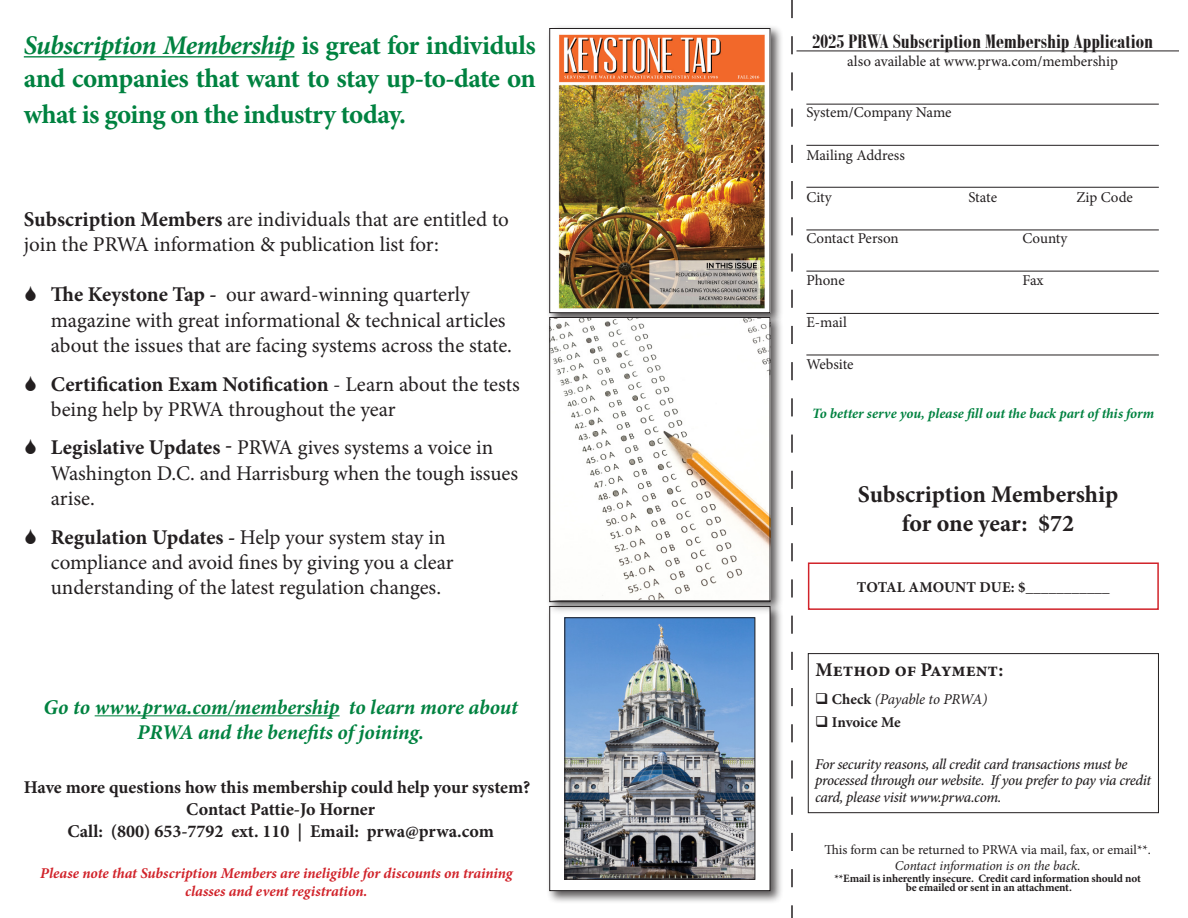
<style>
.page{position:relative;width:1188px;height:918px;background:#fff}
.page>*{position:absolute;margin:0;border:0;box-sizing:border-box;transform-origin:0 0}
.t1{font:700 27px/32.4px "Minion Pro";letter-spacing:-.02em;color:#008240}
.t2{font:700 24px "Minion Pro";color:#231f20}
.t3{font:21px/25.2px "Minion Pro";letter-spacing:-.005em;color:#231f20}
.t4{font:italic 700 21px/25.2px "Minion Pro";letter-spacing:-.005em;color:#008240;text-align:center}
.t5{font:700 21px "Bodoni MT Condensed";color:#231f20}
.t6{font:700 19.5px "Minion Pro";letter-spacing:-.005em;color:#231f20}
.t7{font:700 18px "Minion Pro";color:#231f20}
.t8{font:italic 500 15px/16.5px "Minion Pro";letter-spacing:-.025em;color:#231f20}
.t9{font:15px "Minion Pro";letter-spacing:-.005em;color:#231f20}
.t10{font:italic 700 15px/18px "Minion Pro";letter-spacing:-.005em;color:#d1232a;text-align:center}
.t11{font:700 15px "Minion Pro";color:#231f20}
.t12{font:italic 15px "Minion Pro";letter-spacing:-.015em;color:#231f20}
.t13{font:italic 700 14.25px "Minion Pro";color:#008240}
.t14{font:13.5px/16.2px "Minion Pro";letter-spacing:-.005em;color:#231f20;text-align:center}
.t15{font:700 11.25px/9px "Minion Pro";letter-spacing:-.01em;color:#231f20;text-align:center}
.s1{font-style:italic}
.s2{font-weight:700}
.s3{font-weight:700;font-style:normal}
</style>
<div class="page">
<hr style="left:796px;top:51px;width:383px;height:1px;background:#231f20">
<hr style="left:806px;top:145px;width:353px;height:1px;background:#231f20">
<hr style="left:806px;top:187px;width:353px;height:1px;background:#231f20">
<hr style="left:806px;top:230px;width:353px;height:1px;background:#231f20">
<hr style="left:806px;top:271px;width:353px;height:1px;background:#231f20">
<hr style="left:806px;top:313px;width:353px;height:1px;background:#231f20">
<hr style="left:806px;top:355px;width:353px;height:1px;background:#231f20">
<hr style="left:806px;top:104px;width:353px;height:1px;background:#231f20">
<div style="left:808px;top:562px;width:351px;height:48px;border:2px solid #d1232a"></div>
<div style="left:808px;top:653px;width:351px;height:160px;border:1px solid #231f20"></div>
<svg style="left:791px;top:0;width:2px;height:918px"></svg>
<hr style="left:24px;top:56px;width:270px;height:2px;background:#008240">
<hr style="left:95px;top:715px;width:245px;height:1px;background:#008240">
<div style="left:546px;top:25px;width:237px;height:301px;background:#231f20;opacity:.75"></div>
<img style="left:551px;top:30px;width:217px;height:281px">
<div style="left:549px;top:28px;width:221px;height:285px;border:1px solid #231f20"></div>
<div style="left:546px;top:603px;width:237px;height:301px;background:#231f20;opacity:.75"></div>
<div style="left:550px;top:606px;width:220px;height:285px;background:#fff"></div>
<div style="left:549px;top:606px;width:221px;height:285px;border:1px solid #231f20"></div>
<img style="left:566px;top:619px;width:187px;height:259px">
<div style="left:564px;top:617px;width:191px;height:263px;border:1px solid #231f20"></div>
<div style="left:546px;top:314px;width:237px;height:301px;background:#231f20;opacity:.75"></div>
<img style="left:551px;top:319px;width:217px;height:280px">
<div style="left:549px;top:317px;width:221px;height:285px;border:1px solid #231f20"></div>
<p class="t1" style="left:24px;top:29px;width:514px"><span class="s1">Subscription Membership</span> is great for individuls and companies that want to stay up-to-date on</p>
<p class="t1" style="left:24px;top:97px;width:384px">what is going on the industry today.</p>
<p class="t3" style="left:24px;top:207px;width:487px"><span class="s2">Subscription Members</span> are individuals that are entitled to join the PRWA information &amp; publication list for:</p>
<p class="t3" style="left:51px;top:282px;width:463px"><span class="s2">The Keystone Tap -</span> our award-winning quarterly magazine with great informational &amp; technical articles about the issues that are facing systems across the state.</p>
<p class="t3" style="left:51px;top:371px;width:471px"><span class="s2">Certification Exam Notification</span> - Learn about the tests being help by PRWA throughout the year</p>
<p class="t3" style="left:51px;top:435px;width:469px"><span class="s2">Legislative Updates -</span> PRWA gives systems a voice in<br>Washington D.C. and Harrisburg when the tough issues arise.</p>
<p class="t3" style="left:51px;top:524px;width:404px"><span class="s2">Regulation Updates -</span> Help your system stay in compliance and avoid fines by giving you a clear understanding of the latest regulation changes.</p>
<p class="t4" style="left:43px;top:694px;width:476px">Go to www.prwa.com/membership to learn more about<br>PRWA and the benefits of joining.</p>
<p class="t7" style="left:24px;top:775px;width:508px">Have more questions how this membership could help your system?</p>
<p class="t7" style="left:186px;top:797px;width:190px">Contact Pattie-Jo Horner</p>
<p class="t7" style="left:67px;top:818px;width:428px">Call: (800) 653-7792 ext. 110 | Email: prwa@prwa.com</p>
<p class="t10" style="left:40px;top:864px;width:474px">Please note that Subscription Members are ineligible for discounts on training classes and event registration.</p>
<p class="t5" style="left:812px;top:29px;width:343px">2025 PRWA Subscription Membership Application</p>
<p class="t9" style="left:847px;top:51px;width:272px">also available at www.prwa.com/membership</p>
<p class="t9" style="left:806px;top:102px;width:147px">System/Company Name</p>
<p class="t9" style="left:806px;top:145px;width:100px">Mailing Address</p>
<p class="t9" style="left:806px;top:187px;width:27px">City</p>
<p class="t9" style="left:968px;top:187px;width:30px">State</p>
<p class="t9" style="left:1076px;top:187px;width:58px">Zip Code</p>
<p class="t9" style="left:806px;top:228px;width:94px">Contact Person</p>
<p class="t9" style="left:1022px;top:228px;width:47px">County</p>
<p class="t9" style="left:806px;top:271px;width:40px">Phone</p>
<p class="t9" style="left:1022px;top:271px;width:23px">Fax</p>
<p class="t9" style="left:806px;top:312px;width:42px">E-mail</p>
<p class="t9" style="left:806px;top:354px;width:49px">Website</p>
<p class="t13" style="left:812px;top:403px;width:344px">To better serve you, please fill out the back part of this form</p>
<p class="t2" style="left:858px;top:478px;width:262px">Subscription Membership</p>
<p class="t2" style="left:902px;top:507px;width:174px">for one year: $72</p>
<p class="t11" style="left:857px;top:576px;width:254px">TOTAL AMOUNT DUE: $___________</p>
<p class="t6" style="left:816px;top:656px;width:189px">Method of Payment:</p>
<p class="t12" style="left:815px;top:689px;width:174px">❑ <span class="s3">Check</span> (Payable to PRWA)</p>
<p class="t11" style="left:815px;top:711px;width:87px">❑ Invoice Me</p>
<p class="t8" style="left:815px;top:755px;width:314px">For security reasons, all credit card transactions must be</p>
<p class="t8" style="left:815px;top:772px;width:337px">processed through our website. If you prefer to pay via credit card, please visit www.prwa.com.</p>
<p class="t14" style="left:824px;top:841px;width:328px">This form can be returned to PRWA via mail, fax, or email**.<br><span class="s1">Contact information is on the back.</span></p>
<p class="t15" style="left:834px;top:874px;width:308px">**Email is inherently insecure. Credit card information should not be emailed or sent in an attachment.</p>
</div>
